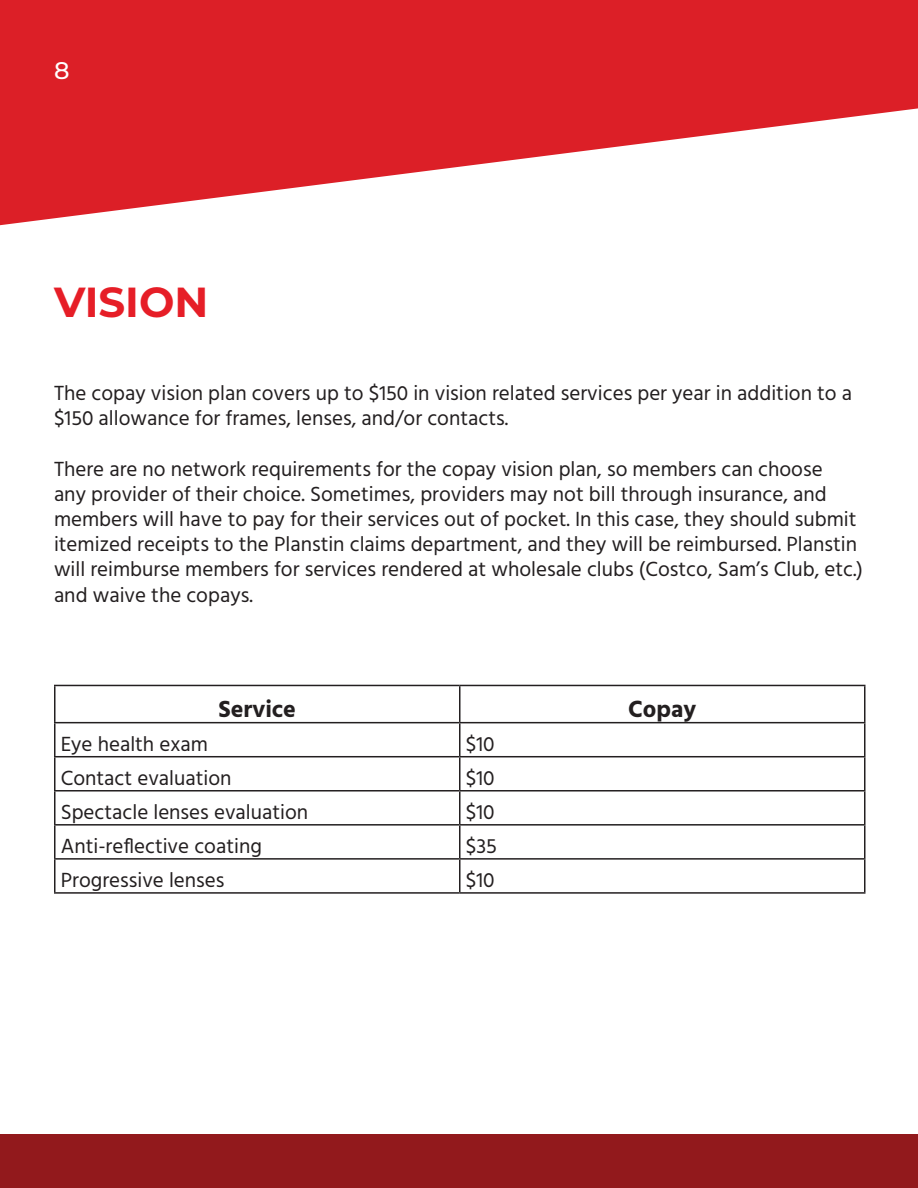
<style>
.page{position:relative;width:918px;height:1188px;background:#fff}
.page>*{position:absolute;margin:0;border:0;box-sizing:border-box;transform-origin:0 0}
.t1{font:700 42px "Montserrat";color:#e61e27}
.Hind_Body_text{font:700 24px "Hind";color:#231f20}
.t2{font:500 24px "Montserrat";color:#fff}
.Hind_Body_text-2{font:21px/25.2px "Hind";color:#231f20}
</style>
<div class="page">
<svg style="left:0;top:0;width:918px;height:226px;fill:#dc1f27"></svg>
<div style="left:691px;top:0;width:227px;height:108px;background:#dc1f27"></div>
<div style="left:0;top:1134px;width:918px;height:54px;background:#92191c"></div>
<hr style="left:54px;top:685px;width:406px;height:1px;background:#231f20">
<hr style="left:54px;top:686px;width:2px;height:36px;background:#231f20">
<hr style="left:460px;top:685px;width:406px;height:1px;background:#231f20">
<hr style="left:459px;top:686px;width:1px;height:36px;background:#231f20">
<hr style="left:864px;top:686px;width:2px;height:36px;background:#231f20">
<hr style="left:54px;top:722px;width:406px;height:1px;background:#231f20">
<hr style="left:54px;top:723px;width:2px;height:33px;background:#231f20">
<hr style="left:460px;top:722px;width:406px;height:1px;background:#231f20">
<hr style="left:459px;top:723px;width:1px;height:33px;background:#231f20">
<hr style="left:864px;top:723px;width:2px;height:33px;background:#231f20">
<hr style="left:54px;top:756px;width:406px;height:1px;background:#231f20">
<hr style="left:54px;top:757px;width:2px;height:33px;background:#231f20">
<hr style="left:460px;top:756px;width:406px;height:1px;background:#231f20">
<hr style="left:459px;top:757px;width:1px;height:33px;background:#231f20">
<hr style="left:864px;top:757px;width:2px;height:33px;background:#231f20">
<hr style="left:54px;top:790px;width:406px;height:2px;background:#231f20">
<hr style="left:54px;top:792px;width:2px;height:32px;background:#231f20">
<hr style="left:460px;top:790px;width:406px;height:2px;background:#231f20">
<hr style="left:459px;top:792px;width:1px;height:32px;background:#231f20">
<hr style="left:864px;top:792px;width:2px;height:32px;background:#231f20">
<hr style="left:54px;top:824px;width:406px;height:2px;background:#231f20">
<hr style="left:54px;top:826px;width:2px;height:32px;background:#231f20">
<hr style="left:460px;top:824px;width:406px;height:2px;background:#231f20">
<hr style="left:459px;top:826px;width:1px;height:32px;background:#231f20">
<hr style="left:864px;top:826px;width:2px;height:32px;background:#231f20">
<hr style="left:54px;top:858px;width:406px;height:2px;background:#231f20">
<hr style="left:54px;top:860px;width:2px;height:32px;background:#231f20">
<hr style="left:460px;top:858px;width:406px;height:2px;background:#231f20">
<hr style="left:459px;top:860px;width:1px;height:32px;background:#231f20">
<hr style="left:864px;top:860px;width:2px;height:32px;background:#231f20">
<hr style="left:54px;top:892px;width:406px;height:2px;background:#231f20">
<hr style="left:460px;top:892px;width:406px;height:2px;background:#231f20">
<p class="t2" style="left:54px;top:53px;width:17px">8</p>
<p class="t1" style="left:54px;top:272px;width:156px">VISION</p>
<p class="Hind_Body_text-2" style="left:54px;top:382px;width:800px">The copay vision plan covers up to $150 in vision related services per year in addition to a $150 allowance for frames, lenses, and/or contacts.</p>
<p class="Hind_Body_text-2" style="left:54px;top:457px;width:811px">There are no network requirements for the copay vision plan, so members can choose<br>any provider of their choice. Sometimes, providers may not bill through insurance, and members will have to pay for their services out of pocket. In this case, they should submit itemized receipts to the Planstin claims department, and they will be reimbursed. Planstin will reimburse members for services rendered at wholesale clubs (Costco, Sam’s Club, etc.) and waive the copays.</p>
<p class="Hind_Body_text" style="left:218px;top:694px;width:79px">Service</p>
<p class="Hind_Body_text" style="left:628px;top:694px;width:70px">Copay</p>
<p class="Hind_Body_text-2" style="left:61px;top:732px;width:149px">Eye health exam</p>
<p class="Hind_Body_text-2" style="left:466px;top:732px;width:30px">$10</p>
<p class="Hind_Body_text-2" style="left:61px;top:766px;width:172px">Contact evaluation</p>
<p class="Hind_Body_text-2" style="left:466px;top:766px;width:30px">$10</p>
<p class="Hind_Body_text-2" style="left:61px;top:800px;width:249px">Spectacle lenses evaluation</p>
<p class="Hind_Body_text-2" style="left:466px;top:800px;width:30px">$10</p>
<p class="Hind_Body_text-2" style="left:61px;top:834px;width:203px">Anti-reflective coating</p>
<p class="Hind_Body_text-2" style="left:466px;top:834px;width:33px">$35</p>
<p class="Hind_Body_text-2" style="left:61px;top:868px;width:165px">Progressive lenses</p>
<p class="Hind_Body_text-2" style="left:466px;top:868px;width:30px">$10</p>
</div>
